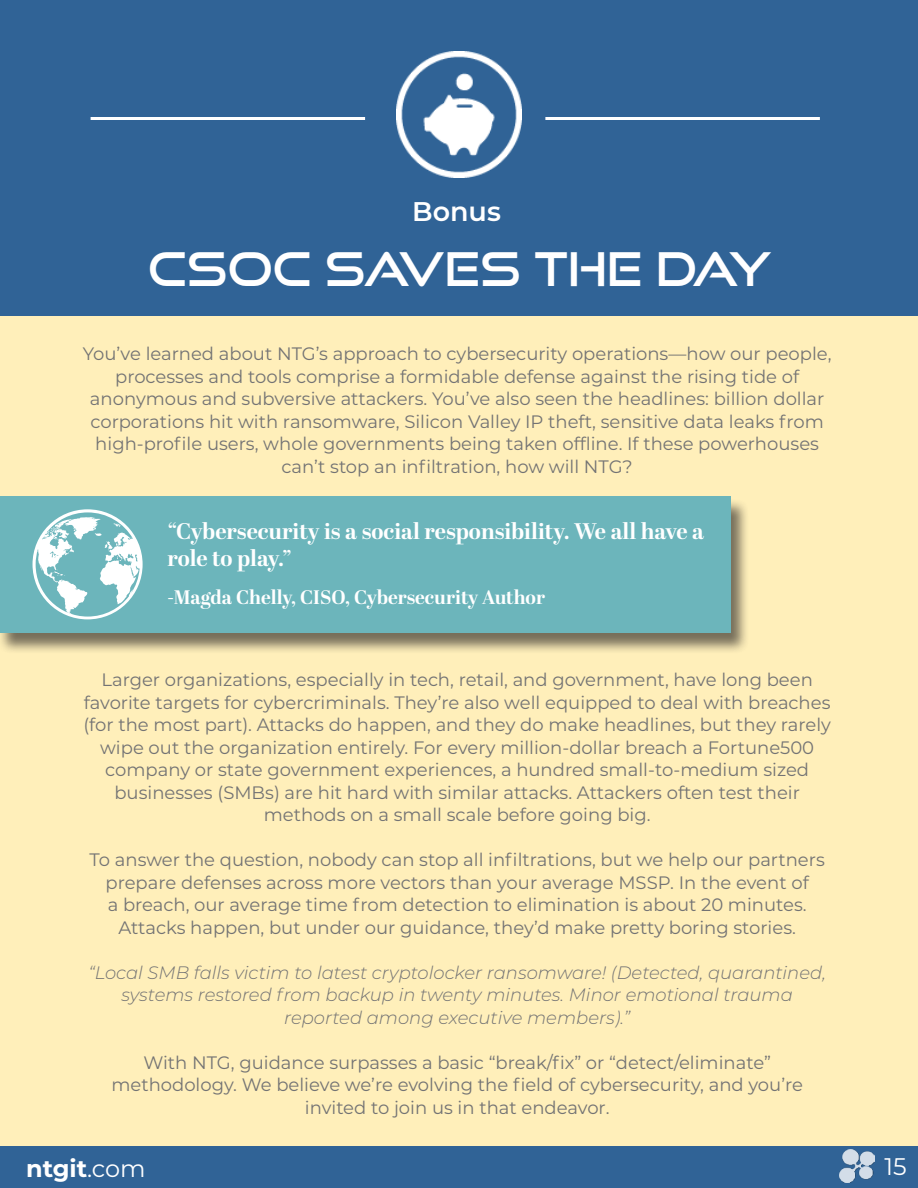
<style>
.page{position:relative;width:918px;height:1188px;background:#fff}
.page>*{position:absolute;margin:0;border:0;box-sizing:border-box;transform-origin:0 0}
.t1{font:46.5px "Good Times Rg";color:#fff}
.t2{font:600 27px "Montserrat";color:#fff}
.t3{font:700 24px "Montserrat";color:#fff}
.t4{font:24px "Montserrat";color:#fff}
.t5{font:700 22.5px/27px "Abril Display";color:#fff}
.t6{font:700 19.5px "Abril Display";color:#fff}
.t7{font:18px/22.5px "Montserrat";color:#737374;text-align:center}
.t8{font:italic 300 18px/22.5px "Montserrat";color:#737374;text-align:center}
.s1{font-weight:400}
</style>
<div class="page">
<div style="left:0;top:1146px;width:918px;height:42px;background:#306396"></div>
<img style="left:840px;top:1150px;width:35px;height:33px">
<div style="left:0;top:0;width:918px;height:42px;background:#306396"></div>
<div style="left:0;top:41px;width:918px;height:276px;background:#306396"></div>
<img style="left:396px;top:52px;width:126px;height:126px">
<hr style="left:545px;top:117px;width:275px;height:3px;background:#fff">
<hr style="left:91px;top:117px;width:274px;height:3px;background:#fff">
<div style="left:0;top:317px;width:918px;height:829px;background:#ffefba"></div>
<div style="left:0;top:498px;width:750px;height:157px;background:#221f1f;opacity:.75"></div>
<div style="left:0;top:496px;width:731px;height:137px;background:#6cb5bb"></div>
<svg style="left:33px;top:509px;width:110px;height:110px"></svg>
<h2 class="t2" style="left:412px;top:198px;width:90px">Bonus</h2>
<h1 class="t1" style="left:148px;top:247px;width:625px">CSOC SAVES THE DAY</h1>
<p class="t7" style="left:83px;top:343px;width:750px">You’ve learned about NTG’s approach to cybersecurity operations—how our people, processes and tools comprise a formidable defense against the rising tide of anonymous and subversive attackers. You’ve also seen the headlines: billion dollar corporations hit with ransomware, Silicon Valley IP theft, sensitive data leaks from high-profile users, whole governments being taken offline. If these powerhouses can’t stop an infiltration, how will NTG?</p>
<p class="t5" style="left:167px;top:520px;width:538px">“Cybersecurity is a social responsibility. We all have a role to play.”</p>
<p class="t6" style="left:167px;top:589px;width:379px">-Magda Chelly, CISO, Cybersecurity Author</p>
<p class="t7" style="left:83px;top:669px;width:749px">Larger organizations, especially in tech, retail, and government, have long been favorite targets for cybercriminals. They’re also well equipped to deal with breaches (for the most part). Attacks do happen, and they do make headlines, but they rarely wipe out the organization entirely. For every million-dollar breach a Fortune500 company or state government experiences, a hundred small-to-medium sized businesses (SMBs) are hit hard with similar attacks. Attackers often test their methods on a small scale before going big.</p>
<p class="t7" style="left:90px;top:849px;width:737px">To answer the question, nobody can stop all infiltrations, but we help our partners prepare defenses across more vectors than your average MSSP. In the event of<br>a breach, our average time from detection to elimination is about 20 minutes.<br>Attacks happen, but under our guidance, they’d make pretty boring stories.</p>
<p class="t8" style="left:88px;top:962px;width:739px">“Local SMB falls victim to latest cryptolocker ransomware! (Detected, quarantined, systems restored from backup in twenty minutes. Minor emotional trauma reported among executive members).”</p>
<p class="t7" style="left:111px;top:1052px;width:693px">With NTG, guidance surpasses a basic “break/fix” or “detect/eliminate” methodology. We believe we’re evolving the field of cybersecurity, and you’re invited to join us in that endeavor.</p>
<h3 class="t3" style="left:26px;top:1158px;width:121px">ntgit<span class="s1">.com</span></h3>
<h3 class="t4" style="left:884px;top:1154px;width:24px">15</h3>
</div>
